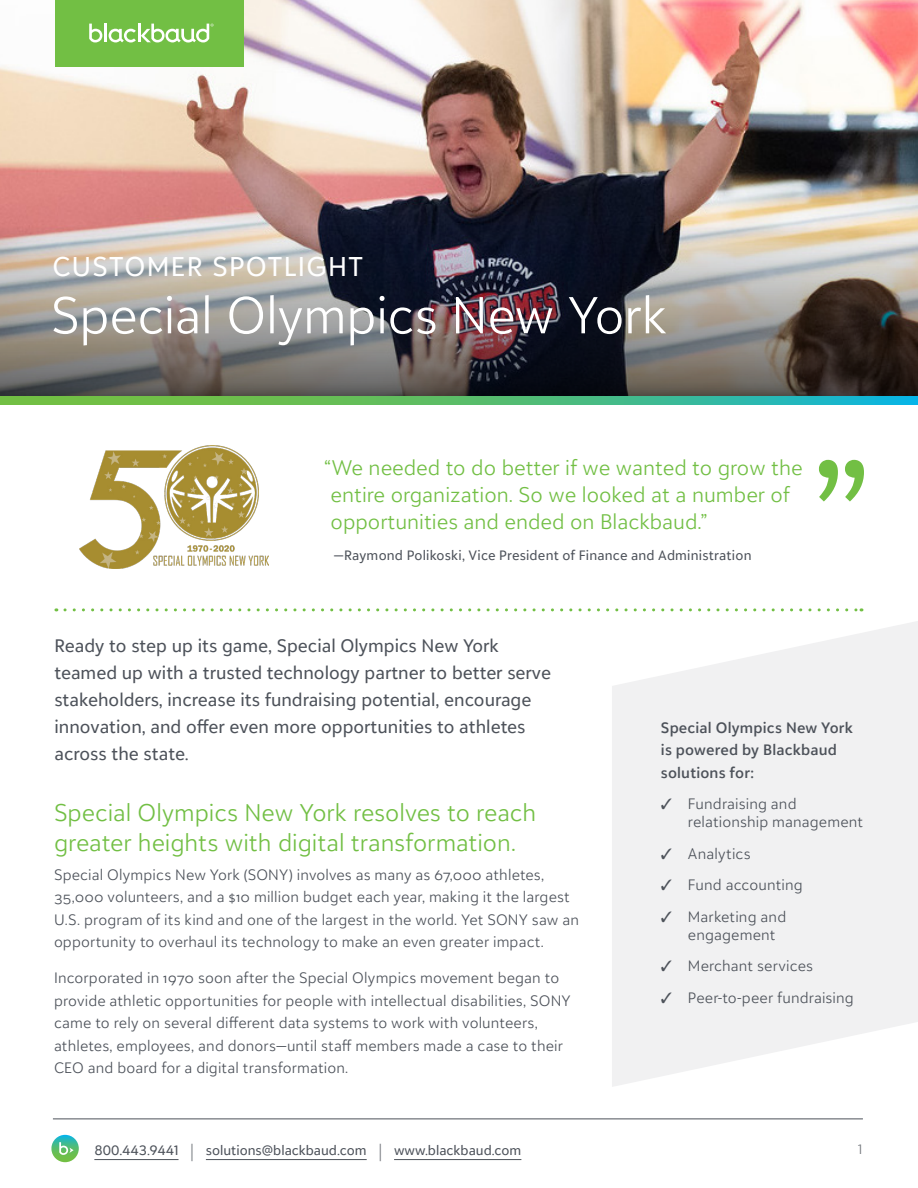
<style>
.page{position:relative;width:918px;height:1188px;background:#fff}
.page>*{position:absolute;margin:0;border:0;box-sizing:border-box;transform-origin:0 0}
.t1{font:300 51px "Blackbaud Sans";letter-spacing:-.005em;color:#fff}
.t2{font:27px "Blackbaud Sans";letter-spacing:.05em;color:#fff}
.t3{font:300 24px/30px "Blackbaud Sans";color:#72bf44}
.t4{font:300 21px/27px "Blackbaud Sans";color:#72bf44}
.t5{font:18px/27px "Blackbaud Sans";color:#4d525a}
.t6{font:300 15px/22.5px "Blackbaud Sans";letter-spacing:.01em;color:#4d525a}
.t7{font:600 15px/22.5px "Blackbaud Sans";letter-spacing:.01em;color:#4d525a}
.t8{font:13.5px "Blackbaud Sans";letter-spacing:.005em;color:#4d525a}
.t9{font:300 13.5px "Blackbaud Sans";color:#71757b}
.s1{font-weight:300;font-size:20.25px;color:#71757b}
</style>
<div class="page">
<hr style="left:53px;top:1119px;width:810px;height:1px;background:#4d525a">
<svg style="left:51px;top:1135px;width:28px;height:27px"></svg>
<svg style="left:59px;top:1142px;width:15px;height:13px"></svg>
<hr style="left:94px;top:1159px;width:85px;height:1px;background:#4d525a">
<hr style="left:206px;top:1159px;width:161px;height:1px;background:#4d525a">
<hr style="left:394px;top:1159px;width:127px;height:1px;background:#4d525a">
<img style="left:0;top:0;width:918px;height:226px">
<img style="left:0;top:226px;width:918px;height:170px">
<img style="left:79px;top:446px;width:190px;height:123px">
<svg style="left:0;top:396px;width:918px;height:9px;background:#4fbb77"></svg>
<svg style="left:65px;top:608px;width:797px;height:3px"></svg>
<svg style="left:612px;top:621px;width:306px;height:466px;fill:#f1f1f2"></svg>
<svg style="left:819px;top:460px;width:45px;height:41px"></svg>
<div style="left:55px;top:0;width:189px;height:67px;background:#72bf44"></div>
<svg style="left:89px;top:24px;width:13px;height:18px"></svg>
<hr style="left:104px;top:24px;width:3px;height:18px;background:#fff">
<svg style="left:109px;top:24px;width:105px;height:19px"></svg>
<h2 class="t2" style="left:53px;top:250px;width:312px">CUSTOMER SPOTLIGHT</h2>
<h1 class="t1" style="left:51px;top:284px;width:617px">Special Olympics New York</h1>
<h3 class="t4" style="left:331px;top:454px;width:474px;text-indent:-6px">“We needed to do better if we wanted to grow the entire organization. So we looked at a number of opportunities and ended on Blackbaud.”</h3>
<p class="t8" style="left:334px;top:547px;width:419px">—Raymond Polikoski, Vice President of Finance and Administration</p>
<p class="t5" style="left:54px;top:632px;width:498px">Ready to step up its game, Special Olympics New York teamed up with a trusted technology partner to better serve stakeholders, increase its fundraising potential, encourage innovation, and offer even more opportunities to athletes across the state.</p>
<h3 class="t3" style="left:54px;top:797px;width:484px">Special Olympics New York resolves to reach greater heights with digital transformation.</h3>
<p class="t6" style="left:54px;top:863px;width:527px">Special Olympics New York (SONY) involves as many as 67,000 athletes, 35,000 volunteers, and a $10 million budget each year, making it the largest U.S. program of its kind and one of the largest in the world. Yet SONY saw an opportunity to overhaul its technology to make an even greater impact.</p>
<p class="t6" style="left:54px;top:967px;width:518px">Incorporated in 1970 soon after the Special Olympics movement began to provide athletic opportunities for people with intellectual disabilities, SONY came to rely on several different data systems to work with volunteers, athletes, employees, and donors—until staff members made a case to their CEO and board for a digital transformation.</p>
<p class="t7" style="left:661px;top:716px;width:193px">Special Olympics New York is powered by Blackbaud solutions for:</p>
<p class="t6" style="left:688px;top:795px;width:177px;line-height:18px;text-indent:-27px">✓ Fundraising and relationship management</p>
<p class="t6" style="left:661px;top:842px;width:91px">✓ Analytics</p>
<p class="t6" style="left:661px;top:873px;width:143px">✓ Fund accounting</p>
<p class="t6" style="left:688px;top:907px;width:100px;line-height:18px;text-indent:-27px">✓ Marketing and engagement</p>
<p class="t6" style="left:661px;top:954px;width:153px">✓ Merchant services</p>
<p class="t6" style="left:661px;top:986px;width:194px">✓ Peer-to-peer fundraising</p>
<p class="t8" style="left:94px;top:1142px;width:429px">800.443.9441 <span class="s1">|</span> solutions@blackbaud.com <span class="s1">|</span> www.blackbaud.com</p>
<p class="t9" style="left:858px;top:1141px;width:6px">1</p>
</div>
